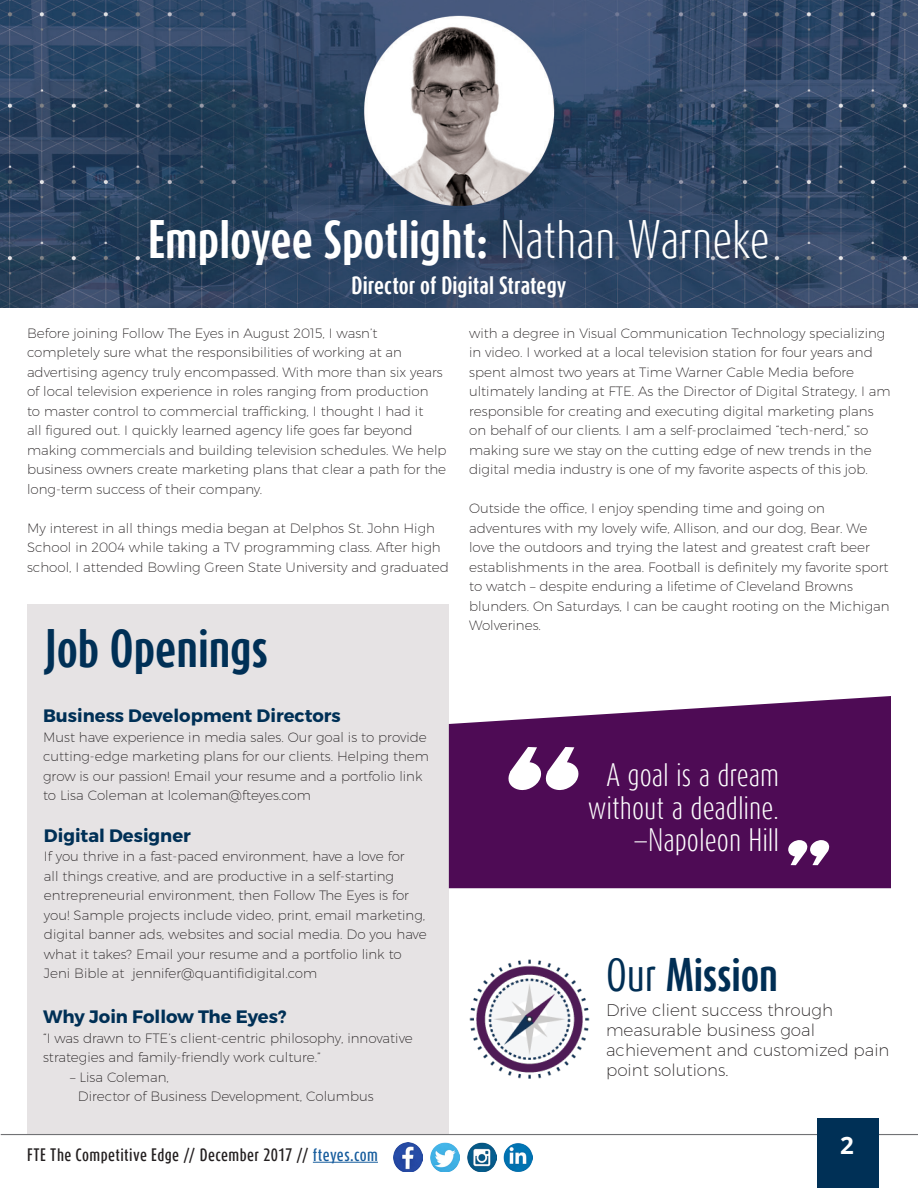
<style>
.page{position:relative;width:918px;height:1188px;background:#fff}
.page>*{position:absolute;margin:0;border:0;box-sizing:border-box;transform-origin:0 0}
.t1{font:166.05px "Aardvark Cafe";color:#fff}
.t2{font:97.2px "Aardvark Cafe";color:#fff}
.t3{font:700 45px "Dax Compact";letter-spacing:-.005em;color:#fff}
.t4{font:700 45px "Dax Compact";color:#003056}
.t5{font:700 39.15px "Dax Compact";color:#002e54}
.t6{font:300 27px/32.4px "Dax Compact";color:#fff;text-align:right}
.t7{font:700 24px "Open Sans";color:#fff}
.t8{font:700 21px "Dax Compact";color:#fff}
.t9{font:700 18px "Montserrat";color:#003056}
.t10{font:200 16.8px/20.1px "Montserrat";color:#231f20}
.t11{font:500 15px "Dax Compact";letter-spacing:.025em;color:#231f20}
.t12{font:200 13.5px/19.5px "Montserrat";color:#231f20}
.s1{font-weight:300}
.s2{color:#175d9e}
.s3{font-size:22.95px}
.s4{font-weight:400}
</style>
<div class="page">
<div style="left:27px;top:604px;width:422px;height:529px;background:#e6e3e4"></div>
<img style="left:0;top:0;width:918px;height:308px">
<img style="left:469px;top:959px;width:121px;height:120px">
<svg style="left:449px;top:696px;width:442px;height:192px;background:#5a1c61"></svg>
<hr style="left:313px;top:1162px;width:65px;height:1px;background:#175d9e">
<hr style="left:1px;top:1134px;width:917px;height:1px;background:#717275">
<div style="left:817px;top:1118px;width:62px;height:70px;background:#003056"></div>
<img style="left:394px;top:1143px;width:29px;height:29px">
<img style="left:430px;top:1143px;width:29px;height:29px">
<img style="left:467px;top:1143px;width:29px;height:29px">
<img style="left:504px;top:1143px;width:29px;height:29px">
<p class="t3" style="left:148px;top:210px;width:623px">Employee Spotlight: <span class="s1">Nathan Warneke</span></p>
<p class="t8" style="left:352px;top:272px;width:216px">Director of Digital Strategy</p>
<p class="t12" style="left:27px;top:323px;width:421px">Before joining Follow The Eyes in August 2015, I wasn’t completely sure what the responsibilities of working at an advertising agency truly encompassed. With more than six years of local television experience in roles ranging from production<br>to master control to commercial trafficking, I thought I had it<br>all figured out. I quickly learned agency life goes far beyond making commercials and building television schedules. We help business owners create marketing plans that clear a path for the long-term success of their company.</p>
<p class="t12" style="left:27px;top:518px;width:423px">My interest in all things media began at Delphos St. John High<br>School in 2004 while taking a TV programming class. After high school, I attended Bowling Green State University and graduated</p>
<p class="t4" style="left:45px;top:619px;width:224px">Job Openings</p>
<p class="t9" style="left:43px;top:705px;width:299px">Business Development Directors</p>
<p class="t12" style="left:43px;top:727px;width:387px">Must have experience in media sales. Our goal is to provide cutting-edge marketing plans for our clients. Helping them grow is our passion! Email your resume and a portfolio link to Lisa Coleman at lcoleman@fteyes.com</p>
<p class="t9" style="left:44px;top:824px;width:148px">Digital Designer</p>
<p class="t12" style="left:44px;top:846px;width:384px">If you thrive in a fast-paced environment, have a love for<br>all things creative, and are productive in a self-starting entrepreneurial environment, then Follow The Eyes is for you! Sample projects include video, print, email marketing, digital banner ads, websites and social media. Do you have what it takes? Email your resume and a portfolio link to Jeni Bible at jennifer@quantifidigital.com</p>
<p class="t9" style="left:43px;top:1006px;width:245px">Why Join Follow The Eyes?</p>
<p class="t12" style="left:43px;top:1028px;width:371px">“I was drawn to FTE’s client-centric philosophy, innovative strategies and family-friendly work culture.”</p>
<p class="t12" style="left:70px;top:1067px;width:100px">– Lisa Coleman,</p>
<p class="t12" style="left:78px;top:1086px;width:297px">Director of Business Development, Columbus</p>
<p class="t11" style="left:27px;top:1145px;width:352px">FTE The Competitive Edge // December 2017 // <span class="s2">fteyes.com</span></p>
<p class="t12" style="left:469px;top:323px;width:423px">with a degree in Visual Communication Technology specializing in video. I worked at a local television station for four years and spent almost two years at Time Warner Cable Media before ultimately landing at FTE. As the Director of Digital Strategy, I am responsible for creating and executing digital marketing plans on behalf of our clients. I am a self-proclaimed “tech-nerd,” so making sure we stay on the cutting edge of new trends in the digital media industry is one of my favorite aspects of this job.</p>
<p class="t12" style="left:469px;top:498px;width:422px">Outside the office, I enjoy spending time and going on adventures with my lovely wife, Allison, and our dog, Bear. We love the outdoors and trying the latest and greatest craft beer establishments in the area. Football is definitely my favorite sport to watch – despite enduring a lifetime of Cleveland Browns blunders. On Saturdays, I can be caught rooting on the Michigan Wolverines.</p>
<p class="t1" style="left:510px;top:705px;width:78px">“</p>
<p class="t6" style="left:588px;top:758px;width:193px">A goal is a dream without a deadline.</p>
<p class="t6" style="left:633px;top:823px;width:148px"><span class="s3">—</span>Napoleon Hill</p>
<p class="t2" style="left:779px;top:817px;width:43px">”</p>
<p class="t5" style="left:606px;top:950px;width:174px"><span class="s4">Our</span> Mission</p>
<p class="t10" style="left:606px;top:1000px;width:285px">Drive client success through measurable business goal achievement and customized pain point solutions.</p>
<p class="t7" style="left:840px;top:1128px;width:15px">2</p>
</div>
